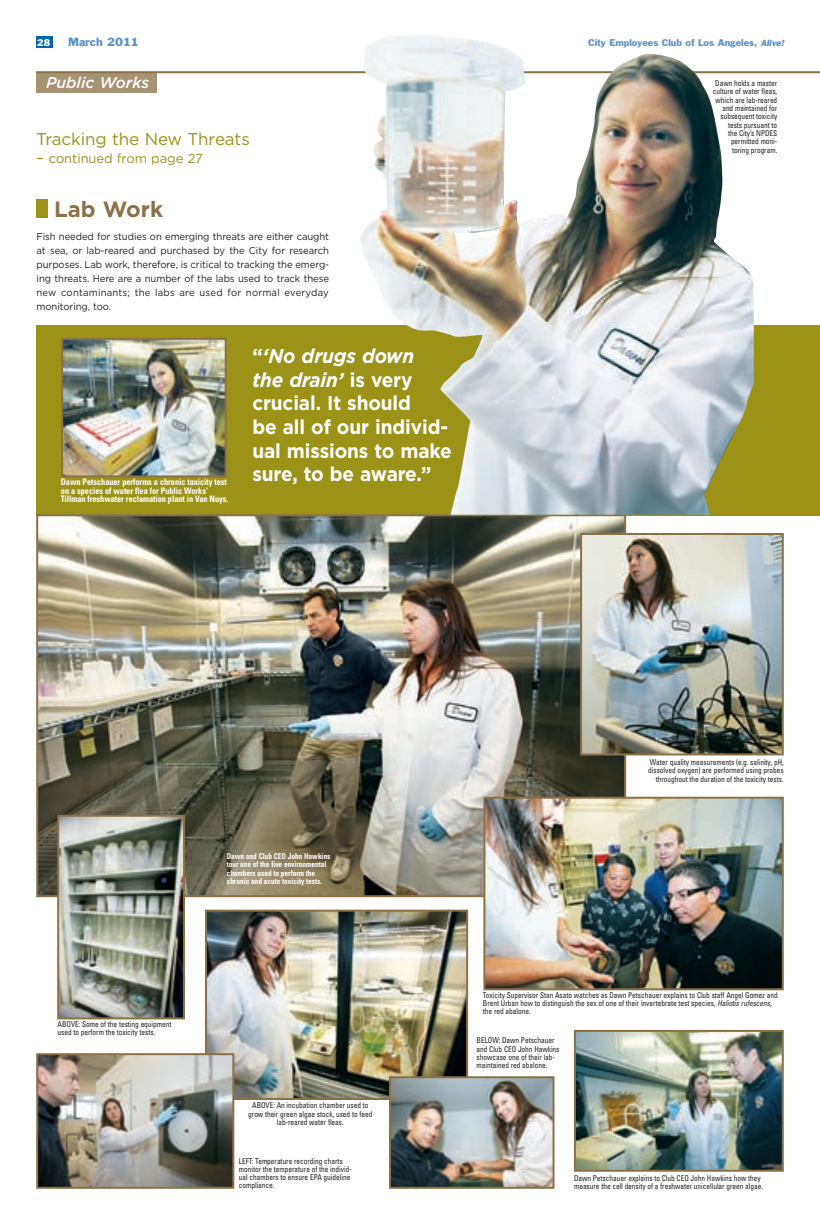
<style>
.page{position:relative;width:820px;height:1225px;background:#fff}
.page>*{position:absolute;margin:0;border:0;box-sizing:border-box;transform-origin:0 0}
.t1{font:700 22px "Gotham";color:#8b7148}
.t2{font:700 20px/23.6px "Gotham";letter-spacing:-.005em;color:#fff;scale:.95 1}
.t3{font:17px "Gotham";letter-spacing:-.005em;color:#9c9218}
.t4{font:italic 500 15.6px "Gotham";color:#fff}
.t5{font:13px "Gotham";letter-spacing:-.005em;color:#9c9218}
.t6{font:11px "Franklin Gothic";color:#5b94c6}
.t7{font:10px/14px "Gotham";letter-spacing:.02em;color:#231f20;text-align:justify;scale:.95 1}
.t8{font:700 condensed 9px/8.3px "Univers";letter-spacing:-.005em;color:#fff;scale:.92 1}
.t9{font:9px "Franklin Gothic";color:#5b94c6}
.t10{font:9px "Franklin Gothic";color:#fff}
.t11{font:condensed 8px/8.3px "Univers";letter-spacing:-.005em;color:#231f20;scale:.92 1}
.t12{font:700 condensed 8px/8.3px "Univers";letter-spacing:-.005em;color:#fff;scale:.92 1}
.s1{font-weight:800;font-style:italic}
.s2{font-size:15px}
.s3{font-style:italic}
</style>
<div class="page">
<img style="left:36px;top:35px;width:783px;height:1154px">
<p class="t10" style="left:37px;top:39px;width:14px">28</p>
<h3 class="t6" style="left:68px;top:37px;width:72px">March 2011</h3>
<p class="t9" style="left:588px;top:39px;width:197px">City Employees Club of Los Angeles, <span class="s1">Alive!</span></p>
<h3 class="t4" style="left:46px;top:77px;width:105px">Public Works</h3>
<p class="t11" style="left:712px;top:80px;width:72px;text-align:right">Dawn holds a master culture of water fleas, which are lab-reared and maintained for subsequent toxicity tests pursuant to<br>the City’s NPDES permitted moni&shy;toring program.</p>
<h3 class="t3" style="left:36px;top:133px;width:215px">Tracking the New Threats</h3>
<h3 class="t5" style="left:36px;top:154px;width:168px"><span class="s2">–</span> continued from page 27</h3>
<h1 class="t1" style="left:54px;top:201px;width:110px">Lab Work</h1>
<p class="t7" style="left:37px;top:230px;width:309px">Fish needed for studies on emerging threats are either caught at sea, or lab-reared and purchased by the City for research purposes. Lab work, therefore, is critical to tracking the emerg&shy;ing threats. Here are a number of the labs used to track these new contaminants; the labs are used for normal everyday monitoring, too.</p>
<p class="t8" style="left:61px;top:479px;width:182px">Dawn Petschauer performs a chronic toxicity test</p>
<p class="t8" style="left:61px;top:487px;width:183px">on a species of water flea for Public Works’<br>Tillman freshwater reclamation plant in Van Nuys.</p>
<h2 class="t2" style="left:252px;top:346px;width:211px">“<span class="s3">‘No drugs down<br>the drain’</span> is very crucial. It should<br>be all of our individ&shy;ual missions to make</h2>
<h2 class="t2" style="left:252px;top:464px;width:190px">sure, to be aware.”</h2>
<p class="t11" style="left:58px;top:1020px;width:125px">ABOVE: Some of the testing equipment used to perform the toxicity tests.</p>
<p class="t12" style="left:227px;top:852px;width:114px">Dawn and Club CEO John Hawkins tour one of the five environmental chambers used to perform the chronic and acute toxicity tests.</p>
<p class="t11" style="left:248px;top:1101px;width:136px;text-align:center">ABOVE: An incubation chamber used to grow their green algae stock, used to feed lab-reared water fleas.</p>
<p class="t11" style="left:239px;top:1157px;width:124px">LEFT: Temperature recording charts monitor the temperature of the individ&shy;ual chambers to ensure EPA guideline compliance.</p>
<p class="t11" style="left:648px;top:758px;width:149px;text-align:right">Water quality measurements (e.g. salinity, pH, dissolved oxygen) are performed using probes throughout the duration of the toxicity tests.</p>
<p class="t11" style="left:483px;top:991px;width:322px">Toxicity Supervisor Stan Asato watches as Dawn Petschauer explains to Club staff Angel Gomez and<br>Brent Urban how to distinguish the sex of one of their invertebrate test species, <span class="s3">Haliotis rufescens</span>, the red abalone.</p>
<p class="t11" style="left:476px;top:1036px;width:92px">BELOW: Dawn Petschauer and Club CEO John Hawkins showcase one of their lab&shy;maintained red abalone.</p>
<p class="t11" style="left:574px;top:1174px;width:207px">Dawn Petschauer explains to Club CEO John Hawkins how they measure the cell density of a freshwater unicellular green algae.</p>
</div>
